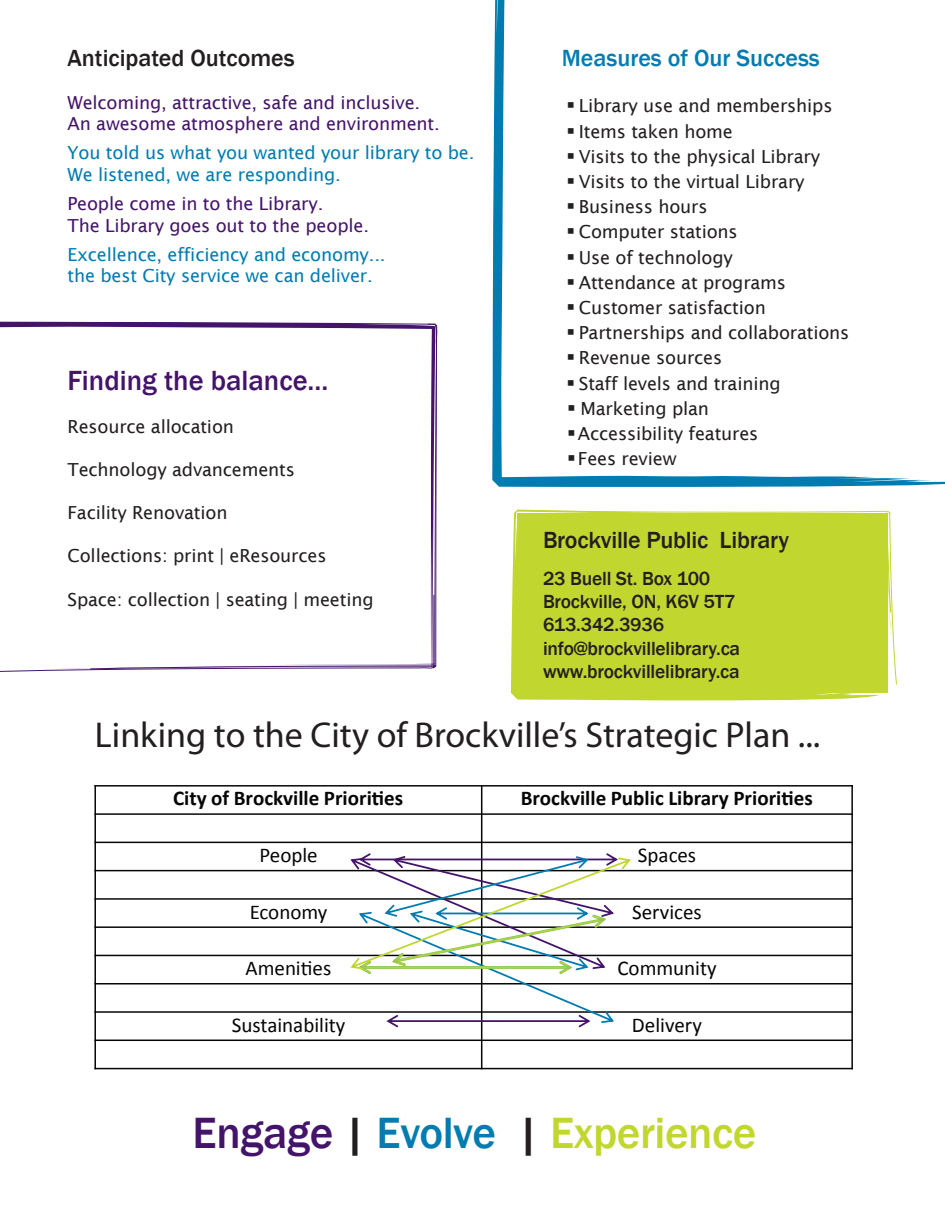
<style>
.page{position:relative;width:945px;height:1215px;background:#fff}
.page>*{position:absolute;margin:0;border:0;box-sizing:border-box;transform-origin:0 0}
.t1{font:500 45px "Franklin Gothic";letter-spacing:-.01em;color:#c1d72f}
.t2{font:36px "Myriad Pro";color:#231f20}
.t3{font:500 28.5px "Franklin Gothic";color:#44146b}
.t4{font:500 24px "Franklin Gothic";letter-spacing:-.01em;color:#231f20}
.t5{font:500 24px "Franklin Gothic";color:#007cb1}
.t6{font:21px "Calibri";color:#050504}
.t7{font:700 21px "Calibri";color:#050504}
.t8{font:500 19.5px/23.4px "Franklin Gothic";letter-spacing:-.01em;color:#231f20}
.t9{font:18px "Lucida Sans";letter-spacing:-.01em;color:#231f20}
.t10{font:18px/21.6px "Lucida Sans";letter-spacing:-.01em;color:#007cb1}
.t11{font:18px/21.6px "Lucida Sans";letter-spacing:-.01em;color:#44146b}
.s1{font-family:"Franklin Gothic";font-weight:500;font-size:21px}
.s2{color:#44146b}
.s3{color:#231f20}
.s4{color:#007cb1}
</style>
<div class="page">
<svg style="left:492px;top:127px;width:453px;height:360px;fill:#007cb1"></svg>
<svg style="left:815px;top:485px;width:50px;height:1px"></svg>
<svg style="left:494px;top:0;width:451px;height:473px"></svg>
<svg style="left:843px;top:0;width:102px;height:338px"></svg>
<svg style="left:0;top:323px;width:438px;height:349px"></svg>
<svg style="left:90px;top:594px;width:348px;height:76px"></svg>
<svg style="left:510px;top:617px;width:378px;height:84px;background:#c8db48"></svg>
<svg style="left:795px;top:698px;width:26px;height:1px"></svg>
<div style="left:512px;top:509px;width:385px;height:176px;background:#c1d72f"></div>
<div style="left:701px;top:512px;width:190px;height:101px;background:#c1d72f"></div>
<hr style="left:481px;top:785px;width:1px;height:284px;background:#050504">
<hr style="left:94px;top:813px;width:759px;height:2px;background:#050504">
<hr style="left:94px;top:842px;width:759px;height:1px;background:#050504">
<hr style="left:94px;top:870px;width:759px;height:1px;background:#050504">
<hr style="left:94px;top:898px;width:759px;height:2px;background:#050504">
<hr style="left:94px;top:926px;width:759px;height:2px;background:#050504">
<hr style="left:94px;top:955px;width:759px;height:1px;background:#050504">
<hr style="left:94px;top:983px;width:759px;height:2px;background:#050504">
<hr style="left:94px;top:1011px;width:759px;height:2px;background:#050504">
<hr style="left:94px;top:1040px;width:759px;height:1px;background:#050504">
<hr style="left:94px;top:785px;width:2px;height:284px;background:#050504">
<hr style="left:851px;top:785px;width:2px;height:284px;background:#050504">
<hr style="left:94px;top:785px;width:759px;height:2px;background:#050504">
<hr style="left:94px;top:1068px;width:759px;height:1px;background:#050504">
<svg style="left:350px;top:853px;width:281px;height:174px"></svg>
<p class="t5" style="left:562px;top:43px;width:260px">Measures of Our Success</p>
<p class="t9" style="left:567px;top:96px;width:267px"><span class="s1">▪</span> Library use and memberships</p>
<p class="t9" style="left:567px;top:121px;width:167px"><span class="s1">▪</span> Items taken home</p>
<p class="t9" style="left:567px;top:146px;width:254px"><span class="s1">▪</span> Visits to the physical Library</p>
<p class="t9" style="left:567px;top:171px;width:239px"><span class="s1">▪</span> Visits to the virtual Library</p>
<p class="t9" style="left:567px;top:196px;width:142px"><span class="s1">▪</span> Business hours</p>
<p class="t9" style="left:567px;top:222px;width:172px"><span class="s1">▪</span> Computer stations</p>
<p class="t9" style="left:567px;top:247px;width:167px"><span class="s1">▪</span> Use of technology</p>
<p class="t9" style="left:567px;top:272px;width:220px"><span class="s1">▪</span> Attendance at programs</p>
<p class="t9" style="left:567px;top:297px;width:200px"><span class="s1">▪</span> Customer satisfaction</p>
<p class="t9" style="left:567px;top:322px;width:284px"><span class="s1">▪</span> Partnerships and collaborations</p>
<p class="t9" style="left:567px;top:348px;width:157px"><span class="s1">▪</span> Revenue sources</p>
<p class="t9" style="left:567px;top:373px;width:215px"><span class="s1">▪</span> Staff levels and training</p>
<p class="t9" style="left:568px;top:398px;width:143px"><span class="s1">▪</span> Marketing plan</p>
<p class="t9" style="left:568px;top:423px;width:192px"><span class="s1">▪</span> Accessibility features</p>
<p class="t9" style="left:568px;top:448px;width:110px"><span class="s1">▪</span> Fees review</p>
<p class="t4" style="left:68px;top:43px;width:229px">Anticipated Outcomes</p>
<p class="t11" style="left:68px;top:91px;width:374px">Welcoming, attractive, safe and inclusive.<br>An awesome atmosphere and environment.</p>
<p class="t10" style="left:68px;top:142px;width:408px">You told us what you wanted your library to be.<br>We listened, we are responding.</p>
<p class="t11" style="left:68px;top:193px;width:303px">People come in to the Library.<br>The Library goes out to the people.</p>
<p class="t10" style="left:68px;top:244px;width:320px">Excellence, efficiency and economy... the best City service we can deliver.</p>
<p class="t3" style="left:68px;top:362px;width:262px">Finding the balance...</p>
<p class="t9" style="left:68px;top:416px;width:168px">Resource allocation</p>
<p class="t9" style="left:68px;top:459px;width:229px">Technology advancements</p>
<p class="t9" style="left:68px;top:502px;width:162px">Facility Renovation</p>
<p class="t9" style="left:68px;top:546px;width:261px">Collections: print | eResources</p>
<p class="t9" style="left:68px;top:589px;width:308px">Space: collection | seating | meeting</p>
<p class="t4" style="left:543px;top:525px;width:248px">Brockville Public Library</p>
<p class="t8" style="left:543px;top:567px;width:199px">23 Buell St. Box 100<br>Brockville, ON, K6V 5T7<br>613.342.3936 info@brockvillelibrary.ca www.brockvillelibrary.ca</p>
<p class="t2" style="left:95px;top:713px;width:727px">Linking to the City of Brockville’s Strategic Plan ...</p>
<p class="t7" style="left:173px;top:785px;width:232px">City of Brockville Priorities</p>
<p class="t7" style="left:521px;top:785px;width:294px">Brockville Public Library Priorities</p>
<p class="t6" style="left:259px;top:842px;width:60px">People</p>
<p class="t6" style="left:638px;top:842px;width:60px">Spaces</p>
<p class="t6" style="left:250px;top:898px;width:79px">Economy</p>
<p class="t6" style="left:632px;top:898px;width:71px">Services</p>
<p class="t6" style="left:246px;top:955px;width:87px">Amenities</p>
<p class="t6" style="left:617px;top:955px;width:101px">Community</p>
<p class="t6" style="left:232px;top:1011px;width:115px">Sustainability</p>
<p class="t6" style="left:632px;top:1011px;width:72px">Delivery</p>
<p class="t1" style="left:193px;top:1105px;width:565px"><span class="s2">Engage</span> <span class="s3">|</span> <span class="s4">Evolve</span> <span class="s3">|</span> Experience</p>
</div>
